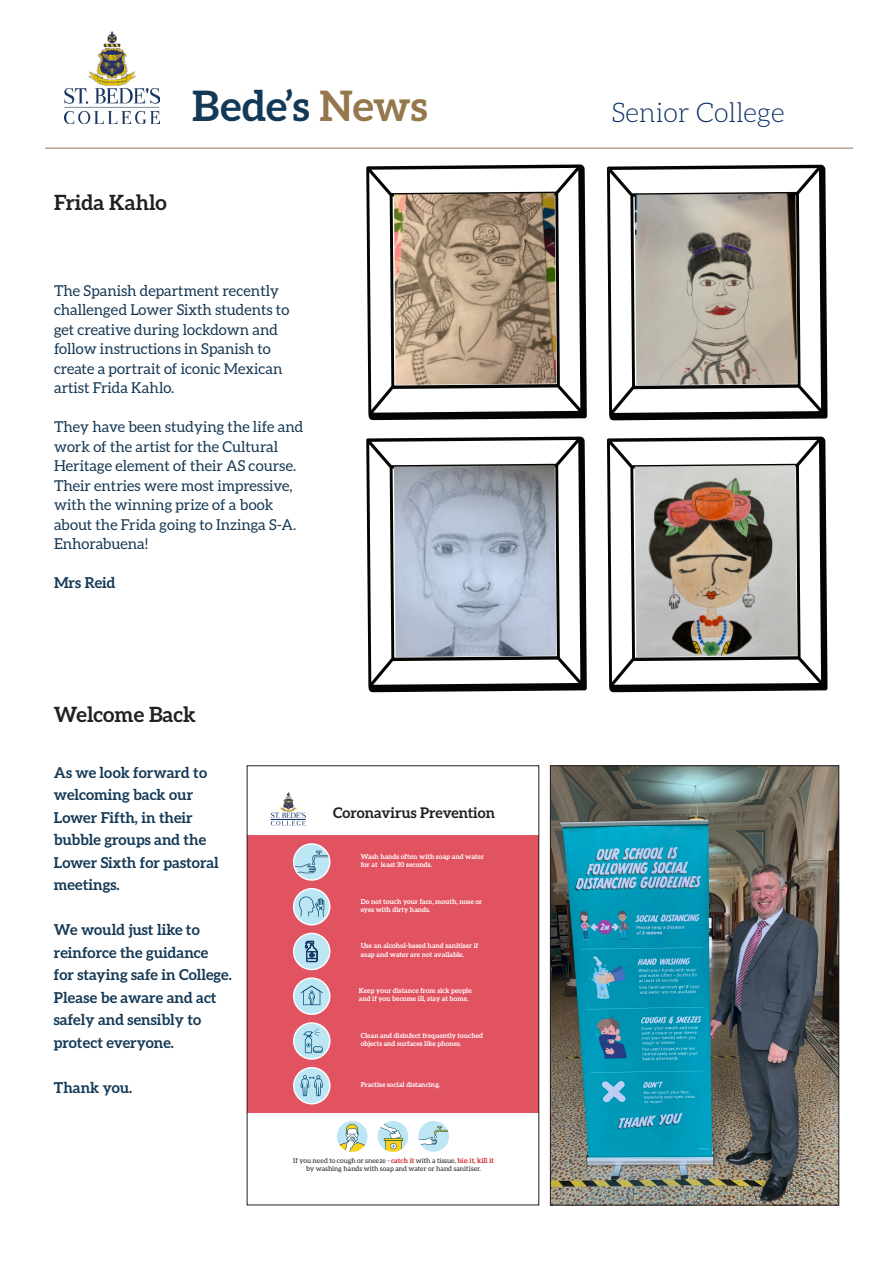
<style>
.page{position:relative;width:893px;height:1263px;background:#fff}
.page>*{position:absolute;margin:0;border:0;box-sizing:border-box;transform-origin:0 0}
.t1{font:700 42px "Aleo";color:#143956}
.t2{font:300 27.15px "Aleo";color:#0d3166}
.t3{font:700 21px "Aleo";color:#231f20}
.t4{font:15px/19.5px "Aleo";color:#163854}
.t5{font:700 15px/22.5px "Aleo";color:#143956}
.t6{font:700 15px "Aleo";color:#163854}
.t7{font:700 14.7px "Aleo";color:#231f20}
.t8{font:700 6.9px/8.2px "Aleo";color:#fff}
.t9{font:6.9px/8.2px "Aleo";color:#231f20;text-align:center}
.s1{color:#95774c}
.s2{font-weight:700;color:#d1232a}
</style>
<div class="page">
<img style="left:65px;top:31px;width:95px;height:92px">
<hr style="left:45px;top:148px;width:808px;height:1px;background:#95774c">
<svg style="left:607px;top:165px;width:220px;height:255px"></svg>
<img style="left:635px;top:193px;width:162px;height:192px">
<svg style="left:607px;top:437px;width:220px;height:255px"></svg>
<img style="left:635px;top:465px;width:162px;height:192px">
<svg style="left:366px;top:164px;width:221px;height:256px"></svg>
<img style="left:394px;top:193px;width:162px;height:192px">
<svg style="left:366px;top:437px;width:221px;height:255px"></svg>
<img style="left:394px;top:465px;width:162px;height:192px">
<div style="left:247px;top:835px;width:292px;height:278px;background:#e15360"></div>
<svg style="left:271px;top:812px;width:35px;height:14px"></svg>
<hr style="left:271px;top:819px;width:34px;height:1px;background:#0d3166">
<img style="left:283px;top:792px;width:10px;height:17px">
<svg style="left:293px;top:843px;width:37px;height:38px"></svg>
<svg style="left:294px;top:844px;width:35px;height:35px"></svg>
<svg style="left:293px;top:888px;width:37px;height:37px"></svg>
<div style="left:294px;top:889px;width:35px;height:35px;background:#bde6f5;border-radius:50%"></div>
<svg style="left:299px;top:896px;width:25px;height:21px"></svg>
<svg style="left:293px;top:1067px;width:38px;height:37px"></svg>
<div style="left:294px;top:1068px;width:35px;height:35px;background:#bde6f5;border-radius:50%"></div>
<svg style="left:301px;top:1075px;width:22px;height:21px"></svg>
<svg style="left:293px;top:1022px;width:38px;height:38px"></svg>
<div style="left:294px;top:1023px;width:35px;height:35px;background:#bde6f5;border-radius:50%"></div>
<svg style="left:303px;top:1029px;width:20px;height:24px"></svg>
<svg style="left:293px;top:977px;width:37px;height:38px"></svg>
<svg style="left:293px;top:933px;width:37px;height:37px"></svg>
<div style="left:294px;top:979px;width:35px;height:34px;background:#bde6f5;border-radius:50%"></div>
<svg style="left:301px;top:986px;width:22px;height:19px"></svg>
<div style="left:294px;top:934px;width:35px;height:35px;background:#bde6f5;border-radius:50%"></div>
<svg style="left:305px;top:941px;width:12px;height:21px"></svg>
<div style="left:337px;top:1121px;width:31px;height:31px;background:#bde6f5;border-radius:15px"></div>
<svg style="left:337px;top:1124px;width:30px;height:28px"></svg>
<div style="left:378px;top:1121px;width:30px;height:31px;background:#bde6f5;border-radius:15px"></div>
<svg style="left:378px;top:1122px;width:25px;height:30px"></svg>
<div style="left:418px;top:1121px;width:31px;height:31px;background:#bde6f5;border-radius:15px"></div>
<svg style="left:418px;top:1126px;width:31px;height:19px"></svg>
<img style="left:552px;top:768px;width:285px;height:435px">
<div style="left:550px;top:766px;width:289px;height:439px;border:1px solid #231f20"></div>
<p class="t1" style="left:192px;top:81px;width:237px">Bede’s <span class="s1">News</span></p>
<p class="t3" style="left:54px;top:190px;width:114px">Frida Kahlo</p>
<p class="t4" style="left:54px;top:281px;width:237px">The Spanish department recently challenged Lower Sixth students to get creative during lockdown and follow instructions in Spanish to create a portrait of iconic Mexican artist Frida Kahlo.</p>
<p class="t4" style="left:54px;top:417px;width:251px">They have been studying the life and work of the artist for the Cultural<br>Heritage element of their AS course.<br>Their entries were most impressive, with the winning prize of a book about the Frida going to Inzinga S-A.<br>Enhorabuena!</p>
<p class="t6" style="left:54px;top:574px;width:63px">Mrs Reid</p>
<p class="t3" style="left:54px;top:702px;width:143px">Welcome Back</p>
<p class="t5" style="left:54px;top:761px;width:166px">As we look forward to welcoming back our<br>Lower Fifth, in their bubble groups and the<br>Lower Sixth for pastoral meetings.</p>
<p class="t5" style="left:54px;top:918px;width:179px">We would just like to reinforce the guidance for staying safe in College.<br>Please be aware and act safely and sensibly to protect everyone.</p>
<p class="t5" style="left:54px;top:1076px;width:80px">Thank you.</p>
<p class="t7" style="left:333px;top:804px;width:163px">Coronavirus Prevention</p>
<p class="t8" style="left:361px;top:852px;width:125px">Wash hands often with soap and water for at least 30 seconds.</p>
<p class="t8" style="left:361px;top:897px;width:123px">Do not touch your face, mouth, nose or eyes with dirty hands.</p>
<p class="t8" style="left:361px;top:941px;width:119px">Use an alcohol-based hand sanitiser if soap and water are not available.</p>
<p class="t8" style="left:359px;top:986px;width:115px">Keep your distance from sick people and if you become ill, stay at home.</p>
<p class="t8" style="left:361px;top:1031px;width:124px">Clean and disinfect frequently touched objects and surfaces like phones.</p>
<p class="t8" style="left:361px;top:1080px;width:81px">Practise social distancing.</p>
<p class="t9" style="left:293px;top:1156px;width:202px">If you need to cough or sneeze - <span class="s2">catch it</span> with a tissue, <span class="s2">bin it</span>, <span class="s2">kill it </span>by washing hands with soap and water or hand sanitiser.</p>
<p class="t2" style="left:611px;top:98px;width:175px">Senior College</p>
</div>
